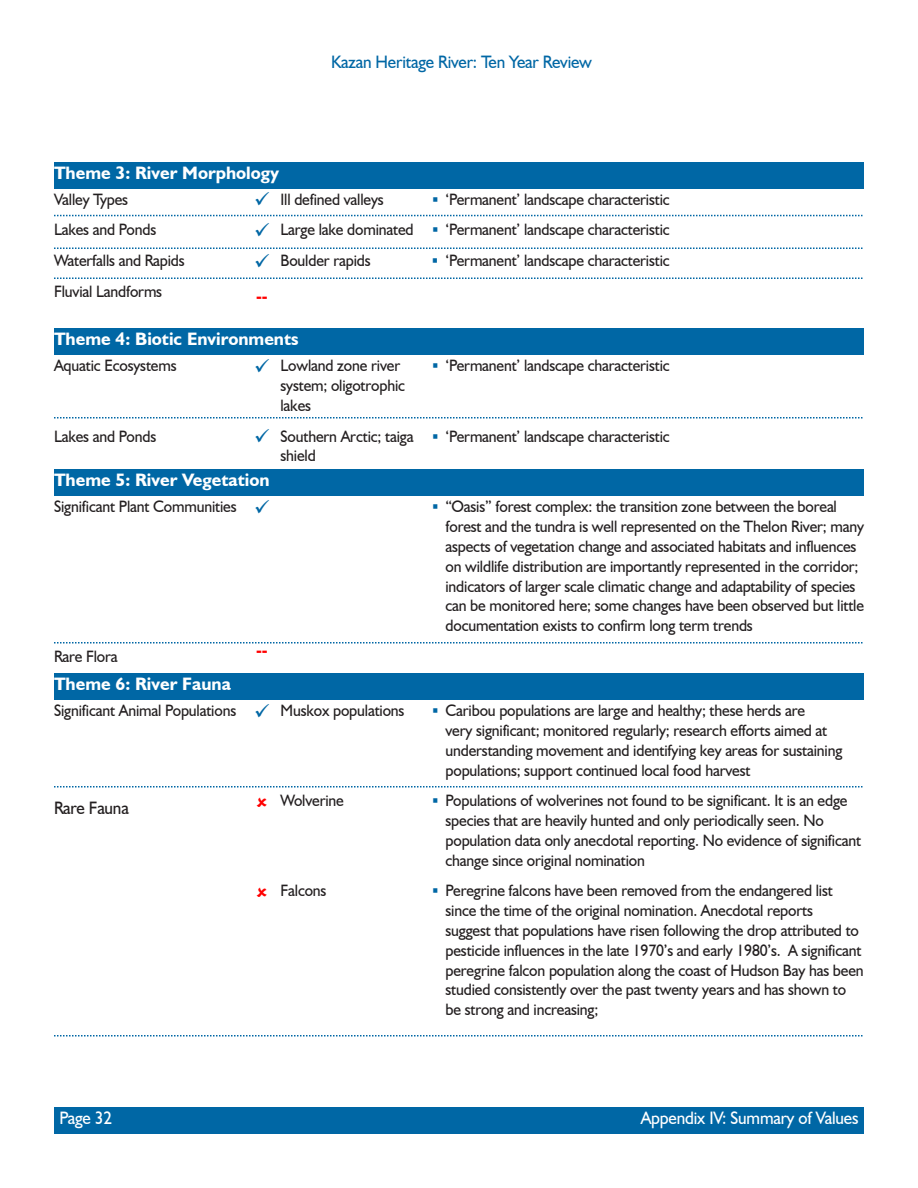
<style>
.page{position:relative;width:918px;height:1188px;background:#fff}
.page>*{position:absolute;margin:0;border:0;box-sizing:border-box;transform-origin:0 0}
.t1{font:21px/30.6px "Wingdings";color:#0067a5;text-align:justify;scale:.95 1}
.t2{font:700 18px "Humanist 521 BT";color:#fff}
.t3{font:18px "Humanist 521 BT";letter-spacing:-.01em;color:#fff;scale:.95 1}
.t4{font:18px "Humanist 521 BT";letter-spacing:-.01em;color:#0067a5;scale:.95 1}
.t5{font:18px "Humanist 521 BT";letter-spacing:-.01em;color:#231f20;scale:.95 1}
.t6{font:700 18px "Humanist 521 BT";color:#f00;scale:.95 1}
.t7{font:16.5px/19.8px "Humanist 521 BT";letter-spacing:-.01em;color:#231f20;scale:.95 1}
.s1{color:#0067a5}
</style>
<div class="page">
<div style="left:54px;top:1107px;width:810px;height:27px;background:#0067a5"></div>
<div style="left:54px;top:162px;width:810px;height:27px;background:#0067a5"></div>
<svg style="left:54px;top:215px;width:809px;height:1px"></svg>
<svg style="left:54px;top:248px;width:809px;height:1px"></svg>
<svg style="left:54px;top:278px;width:809px;height:1px"></svg>
<div style="left:54px;top:328px;width:810px;height:28px;background:#0067a5"></div>
<svg style="left:54px;top:417px;width:809px;height:1px"></svg>
<div style="left:54px;top:469px;width:810px;height:27px;background:#0067a5"></div>
<div style="left:54px;top:673px;width:810px;height:27px;background:#0067a5"></div>
<svg style="left:54px;top:642px;width:809px;height:2px"></svg>
<svg style="left:54px;top:786px;width:809px;height:2px"></svg>
<svg style="left:54px;top:1035px;width:809px;height:1px"></svg>
<p class="t2" style="left:54px;top:162px;width:226px">Theme 3: River Morphology</p>
<p class="t4" style="left:331px;top:50px;width:276px">Kazan Heritage River: Ten Year Review</p>
<p class="t7" style="left:54px;top:184px;width:139px;line-height:30.6px">Valley Types<br>Lakes and Ponds<br>Waterfalls and Rapids<br>Fluvial Landforms</p>
<p class="t1" style="left:254px;top:186px;width:18px">✓ ✓ ✓</p>
<p class="t6" style="left:256px;top:285px;width:14px">--</p>
<p class="t7" style="left:280px;top:184px;width:142px;line-height:30.6px">Ill defined valleys<br>Large lake dominated<br>Boulder rapids</p>
<p class="t2" style="left:54px;top:328px;width:246px">Theme 4: Biotic Environments</p>
<p class="t7" style="left:54px;top:355px;width:131px">Aquatic Ecosystems</p>
<p class="t7" style="left:54px;top:426px;width:109px">Lakes and Ponds</p>
<p class="t2" style="left:54px;top:469px;width:217px">Theme 5: River Vegetation</p>
<p class="t7" style="left:54px;top:496px;width:194px">Significant Plant Communities</p>
<p class="t7" style="left:280px;top:355px;width:133px">Lowland zone river system; oligotrophic lakes</p>
<p class="t7" style="left:280px;top:426px;width:141px">Southern Arctic; taiga shield</p>
<p class="t7" style="left:54px;top:646px;width:69px">Rare Flora</p>
<p class="t6" style="left:256px;top:639px;width:14px">--</p>
<p class="t2" style="left:54px;top:673px;width:179px">Theme 6: River Fauna</p>
<p class="t7" style="left:54px;top:700px;width:193px">Significant Animal Populations</p>
<p class="t7" style="left:254px;top:700px;width:160px"><span class="s1">✓</span> Muskox populations</p>
<p class="t5" style="left:54px;top:796px;width:80px">Rare Fauna</p>
<p class="t7" style="left:280px;top:790px;width:68px">Wolverine</p>
<p class="t7" style="left:280px;top:881px;width:50px">Falcons</p>
<p class="t7" style="left:432px;top:189px;width:252px"><span class="s1">▪</span> ‘Permanent’ landscape characteristic</p>
<p class="t7" style="left:432px;top:220px;width:252px"><span class="s1">▪</span> ‘Permanent’ landscape characteristic</p>
<p class="t7" style="left:432px;top:250px;width:252px"><span class="s1">▪</span> ‘Permanent’ landscape characteristic</p>
<p class="t7" style="left:432px;top:355px;width:252px"><span class="s1">▪</span> ‘Permanent’ landscape characteristic</p>
<p class="t7" style="left:432px;top:426px;width:252px"><span class="s1">▪</span> ‘Permanent’ landscape characteristic</p>
<p class="t7" style="left:446px;top:496px;width:442px;text-indent:-14px"><span class="s1">▪</span> “Oasis” forest complex: the transition zone between the boreal forest and the tundra is well represented on the Thelon River; many aspects of vegetation change and associated habitats and influences on wildlife distribution are importantly represented in the corridor; indicators of larger scale climatic change and adaptability of species can be monitored here; some changes have been observed but little documentation exists to confirm long term trends</p>
<p class="t7" style="left:446px;top:700px;width:419px;text-indent:-14px"><span class="s1">▪</span> Caribou populations are large and healthy; these herds are<br>very significant; monitored regularly; research efforts aimed at understanding movement and identifying key areas for sustaining populations; support continued local food harvest</p>
<p class="t7" style="left:446px;top:790px;width:439px;text-indent:-14px"><span class="s1">▪</span> Populations of wolverines not found to be significant. It is an edge species that are heavily hunted and only periodically seen. No population data only anecdotal reporting. No evidence of significant change since original nomination</p>
<p class="t7" style="left:446px;top:880px;width:442px;text-indent:-14px"><span class="s1">▪</span> Peregrine falcons have been removed from the endangered list since the time of the original nomination. Anecdotal reports<br>suggest that populations have risen following the drop attributed to pesticide influences in the late 1970’s and early 1980’s. A significant peregrine falcon population along the coast of Hudson Bay has been studied consistently over the past twenty years and has shown to be strong and increasing;</p>
<p class="t3" style="left:59px;top:1106px;width:57px">Page 32</p>
<p class="t3" style="left:641px;top:1106px;width:231px">Appendix IV: Summary of Values</p>
</div>
